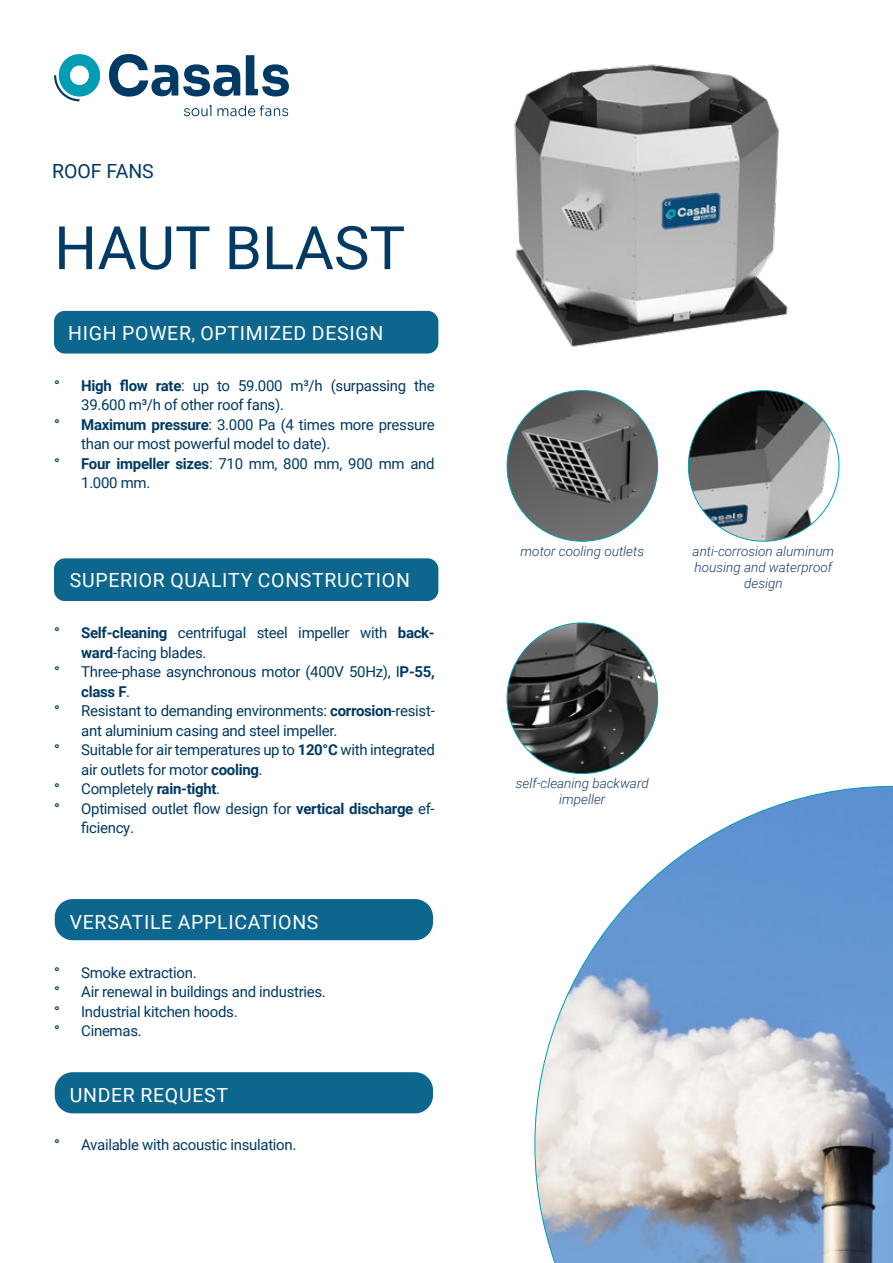
<style>
.page{position:relative;width:893px;height:1263px;background:#fff}
.page>*{position:absolute;margin:0;border:0;box-sizing:border-box;transform-origin:0 0}
.t1{font:60px "Roboto";color:#003a65}
.t2{font:19.5px "Roboto";letter-spacing:.035em;color:#fff}
.t3{font:19.5px "Roboto";color:#003a65}
.t4{font:15px/19.5px "Roboto";letter-spacing:-.02em;color:#003a65}
.t5{font:700 15px "Roboto";color:#003a65}
.t6{font:italic 300 13.5px/16.2px "Roboto";color:#193c6b;text-align:center}
.s1{font-weight:700}
</style>
<div class="page">
<div style="left:54px;top:558px;width:384px;height:43px;background:#0d668e;border-radius:11px"></div>
<div style="left:55px;top:899px;width:378px;height:41px;background:#0d668e;border-radius:18px"></div>
<div style="left:55px;top:1072px;width:378px;height:41px;background:#0d668e;border-radius:18px"></div>
<div style="left:54px;top:311px;width:384px;height:42px;background:#0d668e;border-radius:11px"></div>
<svg style="left:184px;top:105px;width:27px;height:11px"></svg>
<svg style="left:217px;top:105px;width:71px;height:11px"></svg>
<svg style="left:54px;top:54px;width:47px;height:47px"></svg>
<svg style="left:109px;top:54px;width:131px;height:43px"></svg>
<svg style="left:246px;top:55px;width:43px;height:41px"></svg>
<img style="left:514px;top:64px;width:274px;height:283px">
<img style="left:507px;top:391px;width:151px;height:150px;border-radius:75px">
<img style="left:507px;top:623px;width:151px;height:150px;border-radius:75px">
<img style="left:688px;top:391px;width:151px;height:150px;border-radius:75px">
<svg style="left:534px;top:786px;width:359px;height:477px"></svg>
<h2 class="t3" style="left:52px;top:157px;width:103px">ROOF FANS</h2>
<h1 class="t1" style="left:54px;top:206px;width:353px">HAUT BLAST</h1>
<h2 class="t2" style="left:68px;top:319px;width:316px">HIGH POWER, OPTIMIZED DESIGN</h2>
<p class="t5" style="left:54px;top:375px;width:7px">°</p>
<p class="t4" style="left:81px;top:375px;width:355px"><span class="s1">High flow rate</span>: up to 59.000 m³/h (surpassing the<br>39.600 m³/h of other roof fans).</p>
<p class="t5" style="left:54px;top:414px;width:7px">°</p>
<p class="t4" style="left:81px;top:414px;width:355px"><span class="s1">Maximum pressure</span>: 3.000 Pa (4 times more pressure than our most powerful model to date).</p>
<p class="t5" style="left:54px;top:453px;width:7px">°</p>
<p class="t4" style="left:81px;top:453px;width:355px"><span class="s1">Four impeller sizes</span>: 710 mm, 800 mm, 900 mm and<br>1.000 mm.</p>
<h2 class="t2" style="left:70px;top:566px;width:342px">SUPERIOR QUALITY CONSTRUCTION</h2>
<p class="t5" style="left:54px;top:622px;width:7px">°</p>
<p class="t4" style="left:81px;top:622px;width:355px"><span class="s1">Self-cleaning</span> centrifugal steel impeller with <span class="s1">back&shy;ward</span>-facing blades.</p>
<p class="t5" style="left:54px;top:661px;width:7px">°</p>
<p class="t4" style="left:81px;top:661px;width:355px">Three-phase asynchronous motor (400V 50Hz), I<span class="s1">P-55, class F</span>.</p>
<p class="t5" style="left:54px;top:700px;width:7px">°</p>
<p class="t4" style="left:81px;top:700px;width:355px">Resistant to demanding environments: <span class="s1">corrosion</span>-resist&shy;ant aluminium casing and steel impeller.</p>
<p class="t5" style="left:54px;top:739px;width:7px">°</p>
<p class="t4" style="left:81px;top:739px;width:355px">Suitable for air temperatures up to <span class="s1">120°C</span> with integrated air outlets for motor <span class="s1">cooling</span>.</p>
<p class="t5" style="left:54px;top:778px;width:7px">°</p>
<p class="t4" style="left:81px;top:778px;width:140px">Completely <span class="s1">rain-tight</span>.</p>
<p class="t5" style="left:54px;top:798px;width:7px">°</p>
<p class="t4" style="left:81px;top:798px;width:355px">Optimised outlet flow design for <span class="s1">vertical discharge</span> ef&shy;ficiency.</p>
<h2 class="t2" style="left:70px;top:908px;width:250px">VERSATILE APPLICATIONS</h2>
<p class="t5" style="left:54px;top:962px;width:7px">°</p>
<p class="t4" style="left:81px;top:962px;width:117px">Smoke extraction.</p>
<p class="t5" style="left:54px;top:981px;width:7px">°</p>
<p class="t4" style="left:81px;top:982px;width:246px">Air renewal in buildings and industries.</p>
<p class="t5" style="left:54px;top:1001px;width:7px">°</p>
<p class="t4" style="left:81px;top:1001px;width:158px">Industrial kitchen hoods.</p>
<p class="t5" style="left:54px;top:1020px;width:7px">°</p>
<p class="t4" style="left:81px;top:1021px;width:62px">Cinemas.</p>
<h2 class="t2" style="left:70px;top:1081px;width:160px">UNDER REQUEST</h2>
<p class="t5" style="left:54px;top:1134px;width:7px">°</p>
<p class="t4" style="left:81px;top:1135px;width:217px">Available with acoustic insulation.</p>
<p class="t6" style="left:521px;top:542px;width:125px">motor cooling outlets</p>
<p class="t6" style="left:693px;top:542px;width:143px">anti-corrosion aluminum housing and waterproof design</p>
<p class="t6" style="left:516px;top:775px;width:135px">self-cleaning backward impeller</p>
</div>
